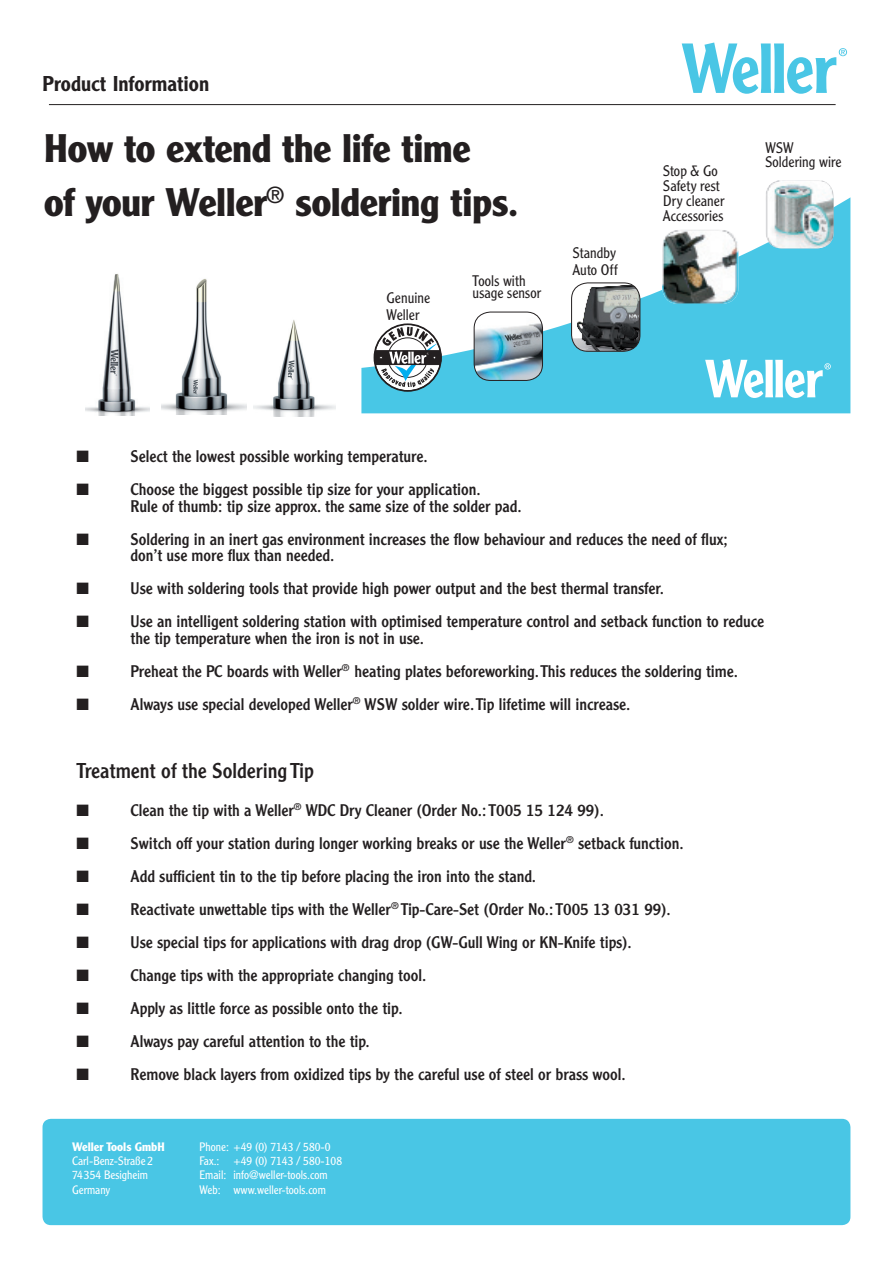
<style>
.page{position:relative;width:893px;height:1263px;background:#fff}
.page>*{position:absolute;margin:0;border:0;box-sizing:border-box;transform-origin:0 0}
.t1{font:700 39px/54px "Clearface Gothic LT Std";letter-spacing:-.01em;color:#231f20}
.t2{font:21px "Clearface Gothic LT Std";color:#231f20}
.t3{font:500 21px "Clearface Gothic LT Std";color:#231f20}
.t4{font:16.5px/16.5px "Clearface Gothic LT Std";color:#231f20}
.t5{font:16.5px "Zapf Dingbats ITC";color:#231f20}
.t6{font:300 15px/15px "Clearface Gothic LT Std";letter-spacing:.005em;color:#231f20}
.t7{font:300 12px/14.4px "Clearface Gothic LT Std";color:#fff}
.t8{font:700 12px "Clearface Gothic LT Std";color:#fff}
</style>
<div class="page">
<svg style="left:682px;top:43px;width:165px;height:51px"></svg>
<hr style="left:49px;top:104px;width:787px;height:1px;background:#231f20">
<div style="left:43px;top:1119px;width:807px;height:106px;background:#49c6e5;border-radius:8px"></div>
<svg style="left:361px;top:197px;width:489px;height:216px"></svg>
<img style="left:572px;top:283px;width:68px;height:68px">
<div style="left:571px;top:283px;width:69px;height:68px;border:1px solid #231f20;border-radius:16px"></div>
<img style="left:474px;top:312px;width:68px;height:68px">
<div style="left:474px;top:312px;width:69px;height:69px;border:1px solid #231f20;border-radius:16px"></div>
<img style="left:662px;top:230px;width:76px;height:74px">
<img style="left:765px;top:180px;width:69px;height:68px">
<svg style="left:374px;top:323px;width:68px;height:69px"></svg>
<svg style="left:705px;top:359px;width:126px;height:39px"></svg>
<img style="left:85px;top:274px;width:65px;height:141px">
<img style="left:162px;top:278px;width:85px;height:137px">
<img style="left:254px;top:320px;width:82px;height:96px">
<p class="t3" style="left:43px;top:71px;width:168px">Product Information</p>
<h1 class="t1" style="left:44px;top:122px;width:476px">How to extend the life time<br>of your Weller<sup>®</sup> soldering tips.</h1>
<p class="t6" style="left:387px;top:290px;width:45px;line-height:16.5px">Genuine<br>Weller</p>
<p class="t6" style="left:473px;top:274px;width:70px;line-height:12px">Tools with usage sensor</p>
<p class="t6" style="left:573px;top:245px;width:46px;line-height:16.5px">Standby<br>Auto Off</p>
<p class="t6" style="left:663px;top:163px;width:62px">Stop &amp; Go<br>Safety rest<br>Dry cleaner<br>Accessories</p>
<p class="t6" style="left:765px;top:141px;width:78px;line-height:13.5px">WSW<br>Soldering wire</p>
<p class="t5" style="left:77px;top:449px;width:14px">■</p>
<p class="t4" style="left:131px;top:448px;width:299px">Select the lowest possible working temperature.</p>
<p class="t5" style="left:77px;top:482px;width:14px">■</p>
<p class="t4" style="left:131px;top:481px;width:393px">Choose the biggest possible tip size for your application.<br>Rule of thumb: tip size approx. the same size of the solder pad.</p>
<p class="t5" style="left:77px;top:531px;width:14px">■</p>
<p class="t4" style="left:131px;top:530px;width:599px">Soldering in an inert gas environment increases the flow behaviour and reduces the need of flux; don’t use more flux than needed.</p>
<p class="t5" style="left:77px;top:581px;width:14px">■</p>
<p class="t4" style="left:131px;top:580px;width:535px">Use with soldering tools that provide high power output and the best thermal transfer.</p>
<p class="t5" style="left:77px;top:614px;width:14px">■</p>
<p class="t4" style="left:131px;top:613px;width:635px">Use an intelligent soldering station with optimised temperature control and setback function to reduce the tip temperature when the iron is not in use.</p>
<p class="t5" style="left:77px;top:663px;width:14px">■</p>
<p class="t4" style="left:131px;top:662px;width:609px">Preheat the PC boards with Weller<sup>®</sup> heating plates beforeworking. This reduces the soldering time.</p>
<p class="t5" style="left:77px;top:696px;width:14px">■</p>
<p class="t4" style="left:131px;top:695px;width:501px">Always use special developed Weller<sup>®</sup> WSW solder wire. Tip lifetime will increase.</p>
<p class="t2" style="left:77px;top:757px;width:239px">Treatment of the Soldering Tip</p>
<p class="t5" style="left:77px;top:802px;width:14px">■</p>
<p class="t4" style="left:131px;top:801px;width:475px">Clean the tip with a Weller<sup>®</sup> WDC Dry Cleaner (Order No.: T005 15 124 99).</p>
<p class="t5" style="left:77px;top:835px;width:14px">■</p>
<p class="t4" style="left:131px;top:834px;width:555px">Switch off your station during longer working breaks or use the Weller<sup>®</sup> setback function.</p>
<p class="t5" style="left:77px;top:868px;width:14px">■</p>
<p class="t4" style="left:131px;top:867px;width:407px">Add sufficient tin to the tip before placing the iron into the stand.</p>
<p class="t5" style="left:77px;top:901px;width:14px">■</p>
<p class="t4" style="left:131px;top:900px;width:542px">Reactivate unwettable tips with the Weller<sup>®</sup> Tip-Care-Set (Order No.: T005 13 031 99).</p>
<p class="t5" style="left:77px;top:934px;width:14px">■</p>
<p class="t4" style="left:131px;top:933px;width:503px">Use special tips for applications with drag drop (GW-Gull Wing or KN-Knife tips).</p>
<p class="t5" style="left:77px;top:967px;width:14px">■</p>
<p class="t4" style="left:131px;top:966px;width:297px">Change tips with the appropriate changing tool.</p>
<p class="t5" style="left:77px;top:1000px;width:14px">■</p>
<p class="t4" style="left:131px;top:999px;width:274px">Apply as little force as possible onto the tip.</p>
<p class="t5" style="left:77px;top:1033px;width:14px">■</p>
<p class="t4" style="left:131px;top:1032px;width:241px">Always pay careful attention to the tip.</p>
<p class="t5" style="left:77px;top:1066px;width:14px">■</p>
<p class="t4" style="left:131px;top:1065px;width:497px">Remove black layers from oxidized tips by the careful use of steel or brass wool.</p>
<p class="t8" style="left:72px;top:1139px;width:94px">Weller Tools GmbH</p>
<p class="t7" style="left:72px;top:1153px;width:83px">Carl-Benz-Straße 2<br>74354 Besigheim<br>Germany</p>
<p class="t7" style="left:199px;top:1139px;width:144px">Phone: +49 (0) 7143 / 580-0<br>Fax.: +49 (0) 7143 / 580-108<br>Email: info@weller-tools.com<br>Web: www.weller-tools.com</p>
</div>
